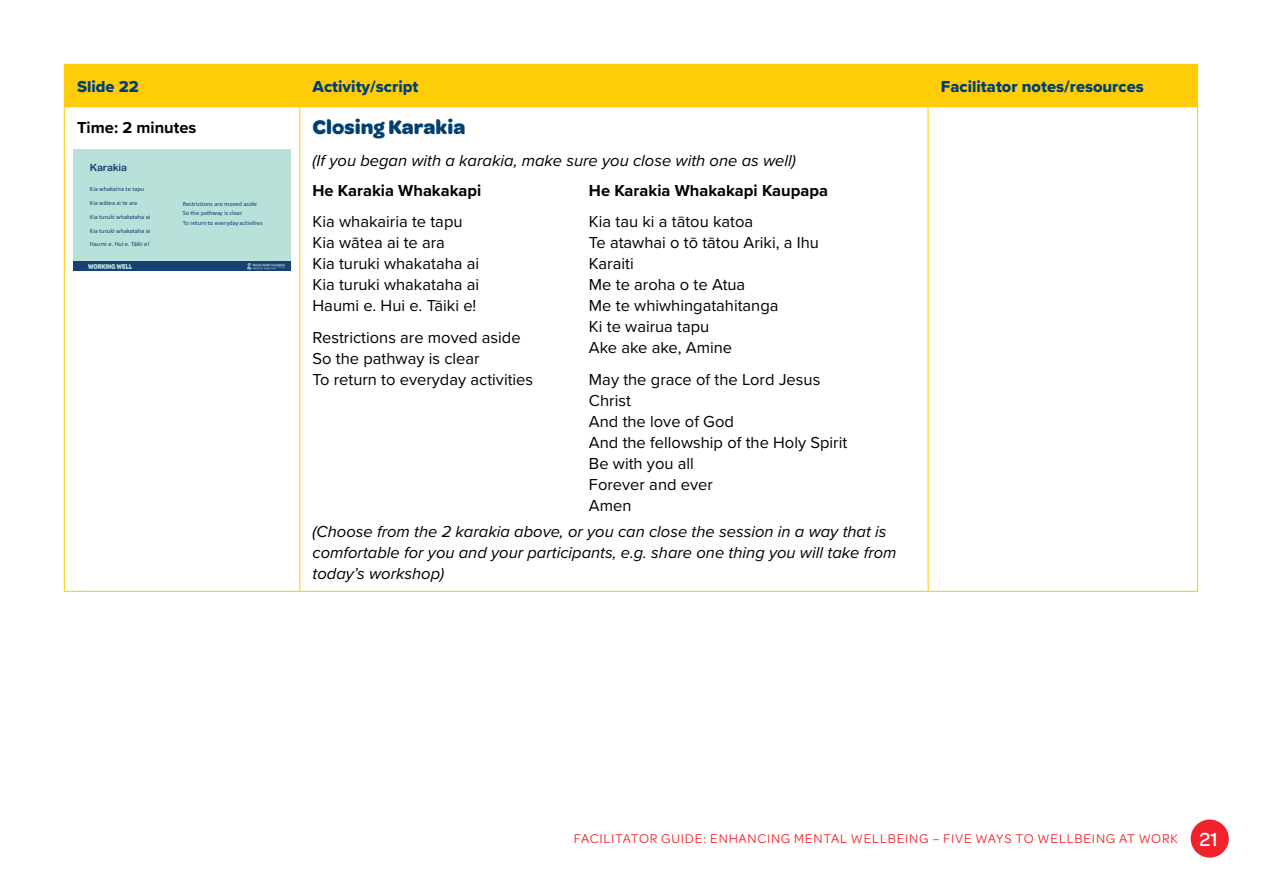
<style>
.page{position:relative;width:1263px;height:893px;background:#fff}
.page>*{position:absolute;margin:0;border:0;box-sizing:border-box;transform-origin:0 0}
.t1{font:700 21px "Omnes";color:#004071}
.t2{font:16.5px/21px "Proxima Nova";color:#000}
.t3{font:italic 16.5px/21px "Proxima Nova";color:#000}
.t4{font:700 16.5px "Proxima Nova";color:#000}
.t5{font:16.5px "Proxima Nova Extrabld";color:#004071}
.t6{font:13.5px "Omnes";letter-spacing:.055em;color:#f1222c}
.t7{font:10.05px "Arial Rounded MT Bold";letter-spacing:-.015em;color:#164170}
.t8{font:6.45px/13.8px "Calibri";letter-spacing:-.01em;color:#164170}
.s1{font-weight:500;font-size:20.1px;color:#fff}
</style>
<div class="page">
<div style="left:65px;top:65px;width:1132px;height:41px;background:#ffcc08"></div>
<hr style="left:64px;top:65px;width:1px;height:41px;background:#ffcc08">
<hr style="left:64px;top:64px;width:236px;height:1px;background:#ffcc08">
<hr style="left:300px;top:64px;width:628px;height:1px;background:#ffcc08">
<hr style="left:928px;top:64px;width:270px;height:1px;background:#ffcc08">
<hr style="left:299px;top:65px;width:1px;height:41px;background:#ffcc08">
<hr style="left:927px;top:65px;width:2px;height:41px;background:#ffcc08">
<hr style="left:1197px;top:65px;width:1px;height:41px;background:#ffcc08">
<hr style="left:64px;top:107px;width:1px;height:484px;background:#ffcc08">
<hr style="left:64px;top:106px;width:236px;height:1px;background:#ffcc08">
<hr style="left:300px;top:106px;width:628px;height:1px;background:#ffcc08">
<hr style="left:928px;top:106px;width:270px;height:1px;background:#ffcc08">
<hr style="left:299px;top:107px;width:1px;height:484px;background:#ffcc08">
<hr style="left:927px;top:107px;width:2px;height:484px;background:#ffcc08">
<hr style="left:1197px;top:107px;width:1px;height:484px;background:#ffcc08">
<hr style="left:64px;top:591px;width:236px;height:1px;background:#ffcc08">
<hr style="left:300px;top:591px;width:628px;height:1px;background:#ffcc08">
<hr style="left:928px;top:591px;width:270px;height:1px;background:#ffcc08">
<div style="left:73px;top:150px;width:218px;height:121px;background:#b8e1da"></div>
<div style="left:73px;top:261px;width:218px;height:10px;background:#164170"></div>
<img style="left:247px;top:264px;width:37px;height:6px">
<img style="left:88px;top:265px;width:44px;height:4px">
<div style="left:1191px;top:819px;width:38px;height:39px;background:#f1222c;border-radius:50%"></div>
<p class="t5" style="left:77px;top:74px;width:63px">Slide 22</p>
<p class="t5" style="left:313px;top:74px;width:107px">Activity/script</p>
<p class="t5" style="left:941px;top:74px;width:204px">Facilitator notes/resources</p>
<p class="t4" style="left:77px;top:115px;width:121px">Time: 2 minutes</p>
<p class="t1" style="left:313px;top:115px;width:154px">Closing Karakia</p>
<p class="t3" style="left:313px;top:149px;width:485px">(If you began with a karakia, make sure you close with one as well)</p>
<p class="t4" style="left:313px;top:178px;width:170px">He Karakia Whakakapi</p>
<p class="t2" style="left:313px;top:211px;width:168px">Kia whakairia te tapu<br>Kia wātea ai te ara<br>Kia turuki whakataha ai<br>Kia turuki whakataha ai<br>Haumi e. Hui e. Tāiki e!</p>
<p class="t2" style="left:313px;top:326px;width:222px">Restrictions are moved aside<br>So the pathway is clear<br>To return to everyday activities</p>
<p class="t7" style="left:90px;top:161px;width:39px">Karakia</p>
<p class="t8" style="left:90px;top:182px;width:62px">Kia whakairia te tapu<br>Kia wātea ai te ara<br>Kia turuki whakataha ai<br>Kia turuki whakataha ai<br>Haumi e. Hui e. Tāiki e!</p>
<p class="t4" style="left:589px;top:178px;width:241px">He Karakia Whakakapi Kaupapa</p>
<p class="t2" style="left:589px;top:211px;width:231px">Kia tau ki a tātou katoa<br>Te atawhai o tō tātou Ariki, a Ihu<br>Karaiti<br>Me te aroha o te Atua<br>Me te whiwhingatahitanga<br>Ki te wairua tapu<br>Ake ake ake, Amine</p>
<p class="t2" style="left:589px;top:368px;width:260px">May the grace of the Lord Jesus<br>Christ<br>And the love of God<br>And the fellowship of the Holy Spirit<br>Be with you all<br>Forever and ever<br>Amen</p>
<p class="t3" style="left:313px;top:520px;width:585px">(Choose from the 2 karakia above, or you can close the session in a way that is comfortable for you and your participants, e.g. share one thing you will take from today’s workshop)</p>
<p class="t8" style="left:183px;top:199px;width:81px;line-height:9.1px">Restrictions are moved aside<br>So the pathway is clear<br>To return to everyday activities</p>
<p class="t6" style="left:574px;top:831px;width:645px">FACILITATOR GUIDE: ENHANCING MENTAL WELLBEING – FIVE WAYS TO WELLBEING AT WORK <span class="s1">21</span></p>
</div>
